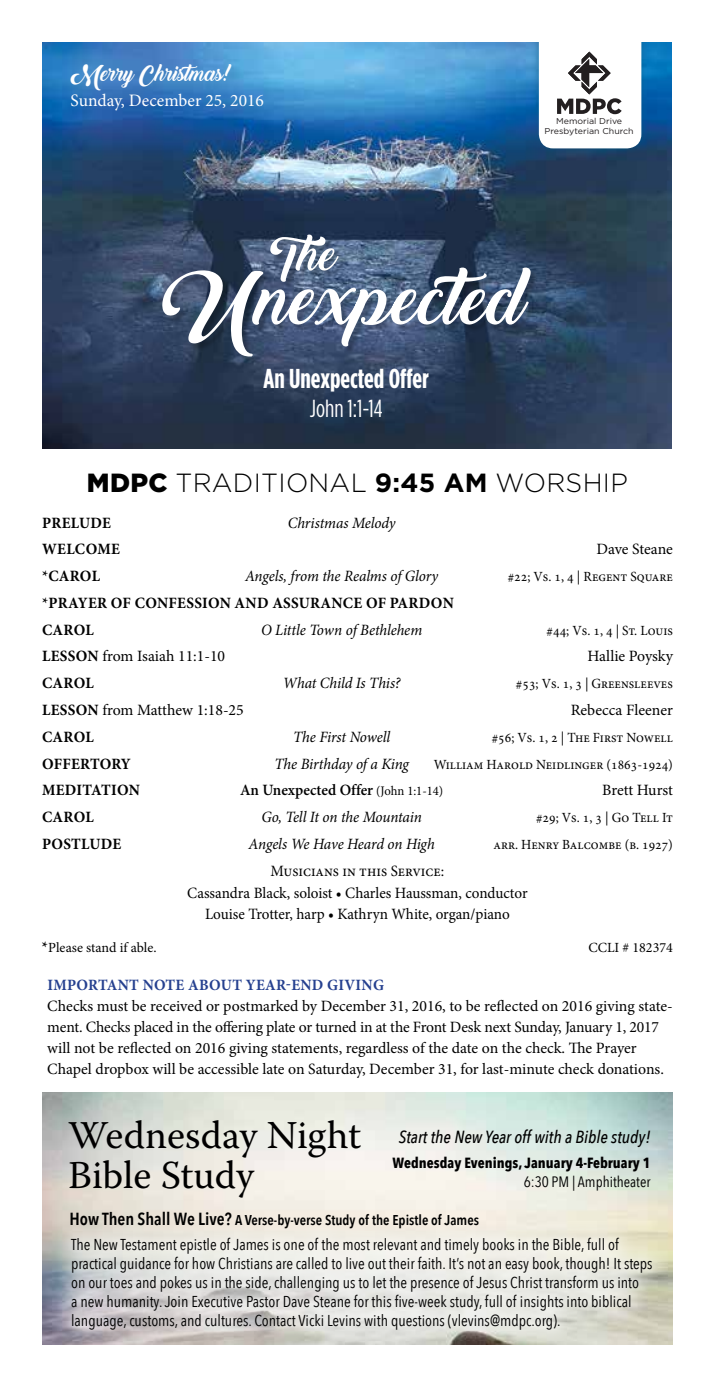
<style>
.page{position:relative;width:715px;height:1386px;background:#fff}
.page>*{position:absolute;margin:0;border:0;box-sizing:border-box;transform-origin:0 0}
.t1{font:39.38px/39.9px "Warnock Pro";color:#000}
.t2{font:700 27.3px "Gotham Condensed";color:#fff}
.t3{font:300 26.25px "Gotham";letter-spacing:.01em;color:#000}
.t4{font:24.68px "Gotham Condensed";color:#fff}
.t5{font:21px "Backto Black Demo";color:#fff}
.t6{font:italic 500 17.5px "Avenir Next Condensed";color:#000}
.t7{font:17.5px "Minion Pro";color:#fff}
.t8{font:15.75px/18.9px "Avenir Next Condensed";color:#000}
.t9{font:15.75px/21px "Minion Pro";color:#000}
.t10{font:italic 15.75px "Minion Pro";letter-spacing:-.01em;color:#000;scale:.96 1}
.t11{font:15.75px/21.5px "Minion Pro";color:#000;text-align:center;scale:.96 1}
.t12{font:700 15.75px/26.8px "Minion Pro";letter-spacing:.02em;color:#000;scale:.96 1}
.t13{font:700 15.75px "Minion Pro";letter-spacing:.02em;color:#25408f;scale:.96 1}
.t14{font:600 15.75px "Minion Pro";color:#000;scale:.96 1}
.t15{font:15.05px "Avenir Next Condensed";color:#000}
.t16{font:700 14.7px "Avenir Next Condensed";color:#000}
.t17{font:600 14.17px "Avenir Next Condensed";color:#000}
.t18{font:14px "Minion Pro";color:#000;scale:.96 1}
.t19{font:14px "Minion Pro";color:#000}
.t20{font:8.58px/9.8px "Gotham";color:#231f20;text-align:center;scale:1.04 1}
.s1{font-weight:900}
.s2{font-weight:700}
.s3{font-weight:400;font-size:13.12px}
.s4{font-weight:700;font-size:15.75px}
.s5{font-size:17.5px}
</style>
<div class="page">
<img style="left:42px;top:42px;width:629px;height:407px">
<div style="left:163px;top:269px;width:375px;height:96px;background:#000;opacity:.24"></div>
<svg style="left:162px;top:235px;width:368px;height:122px"></svg>
<div style="left:531px;top:17px;width:118px;height:139px;background:#02577b;opacity:.5"></div>
<svg style="left:538px;top:42px;width:103px;height:106px"></svg>
<div style="left:16px;top:0;width:689px;height:42px;background:#fff"></div>
<img style="left:42px;top:1092px;width:630px;height:252px">
<div style="left:53px;top:1219px;width:616px;height:129px;background:#fff;opacity:.75"></div>
<h3 class="t5" style="left:71px;top:62px;width:162px">Merry Christmas!</h3>
<p class="t7" style="left:71px;top:88px;width:195px">Sunday, December 25, 2016</p>
<h2 class="t2" style="left:263px;top:362px;width:167px">An Unexpected Offer</h2>
<h3 class="t4" style="left:310px;top:394px;width:74px">John 1:1-14</h3>
<p class="t20" style="left:544px;top:116px;width:87px">Memorial Drive<br>Presbyterian Church</p>
<h3 class="t3" style="left:87px;top:466px;width:542px"><span class="s1">MDPC</span> TRADITIONAL <span class="s2">9:45 AM</span> WORSHIP</h3>
<p class="t12" style="left:42px;top:509px;width:73px">PRELUDE</p>
<p class="t10" style="left:287px;top:512px;width:114px">Christmas Melody</p>
<p class="t12" style="left:42px;top:536px;width:82px">WELCOME</p>
<p class="t9" style="left:596px;top:539px;width:78px">Dave Steane</p>
<p class="t12" style="left:42px;top:562px;width:62px">*CAROL</p>
<p class="t10" style="left:245px;top:565px;width:203px">Angels, from the Realms of Glory</p>
<p class="t18" style="left:507px;top:567px;width:173px">#22; Vs. 1, 4 | Regent Square</p>
<p class="t12" style="left:42px;top:589px;width:430px">*PRAYER OF CONFESSION AND ASSURANCE OF PARDON<br>CAROL</p>
<p class="t10" style="left:261px;top:619px;width:169px">O Little Town of Bethlehem</p>
<p class="t18" style="left:546px;top:621px;width:133px">#44; Vs. 1, 4 | St. Louis</p>
<p class="t9" style="left:42px;top:646px;width:184px"><span class="s2">LESSON</span> from Isaiah 11:1-10</p>
<p class="t9" style="left:587px;top:646px;width:87px">Hallie Poysky</p>
<p class="t12" style="left:42px;top:670px;width:55px">CAROL</p>
<p class="t10" style="left:283px;top:672px;width:124px">What Child Is This?</p>
<p class="t18" style="left:515px;top:674px;width:165px">#53; Vs. 1, 3 | Greensleeves</p>
<p class="t9" style="left:42px;top:700px;width:203px"><span class="s2">LESSON</span> from Matthew 1:18-25</p>
<p class="t9" style="left:570px;top:700px;width:104px">Rebecca Fleener</p>
<p class="t12" style="left:42px;top:723px;width:55px">CAROL</p>
<p class="t10" style="left:293px;top:726px;width:102px">The First Nowell</p>
<p class="t18" style="left:491px;top:728px;width:190px">#56; Vs. 1, 2 | The First Nowell</p>
<p class="t12" style="left:42px;top:750px;width:94px">OFFERTORY</p>
<p class="t10" style="left:274px;top:753px;width:141px">The Birthday of a King</p>
<p class="t18" style="left:433px;top:755px;width:250px">William Harold Neidlinger (1863-1924)</p>
<p class="t12" style="left:42px;top:777px;width:103px">MEDITATION</p>
<p class="t14" style="left:240px;top:779px;width:213px">An Unexpected Offer <span class="s3">(John 1:1-14)</span></p>
<p class="t9" style="left:602px;top:780px;width:72px">Brett Hurst</p>
<p class="t12" style="left:42px;top:803px;width:55px">CAROL</p>
<p class="t10" style="left:261px;top:806px;width:168px">Go, Tell It on the Mountain</p>
<p class="t18" style="left:535px;top:808px;width:144px">#29; Vs. 1, 3 | Go Tell It</p>
<p class="t12" style="left:42px;top:830px;width:84px">POSTLUDE</p>
<p class="t10" style="left:248px;top:833px;width:195px">Angels We Have Heard on High</p>
<p class="t18" style="left:493px;top:835px;width:188px">arr. Henry Balcombe (b. 1927)</p>
<p class="t11" style="left:187px;top:860px;width:356px">Musicians in this Service:<br>Cassandra Black, soloist • Charles Haussman, conductor<br>Louise Trotter, harp • Kathryn White, organ/piano</p>
<p class="t19" style="left:42px;top:938px;width:116px"><span class="s4">*</span>Please stand if able.</p>
<p class="t19" style="left:588px;top:938px;width:86px">CCLI # 182374</p>
<p class="t13" style="left:47px;top:974px;width:352px">IMPORTANT NOTE ABOUT YEAR-END GIVING</p>
<p class="t9" style="left:47px;top:996px;width:626px">Checks must be received or postmarked by December 31, 2016, to be reflected on 2016 giving state&shy;ment. Checks placed in the offering plate or turned in at the Front Desk next Sunday, January 1, 2017 will not be reflected on 2016 giving statements, regardless of the date on the check. The Prayer Chapel dropbox will be accessible late on Saturday, December 31, for last-minute check donations.</p>
<h1 class="t1" style="left:68px;top:1114px;width:294px">Wednesday Night<br>Bible Study</h1>
<p class="t6" style="left:398px;top:1126px;width:253px">Start the New Year off with a Bible study!</p>
<p class="t16" style="left:392px;top:1154px;width:259px">Wednesday Evenings, January 4-February 1</p>
<p class="t15" style="left:523px;top:1169px;width:128px">6:30 PM | Amphitheater</p>
<p class="t17" style="left:69px;top:1208px;width:411px"><span class="s5">How Then Shall We Live?</span> A Verse-by-verse Study of the Epistle of James</p>
<p class="t8" style="left:71px;top:1234px;width:582px">The New Testament epistle of James is one of the most relevant and timely books in the Bible, full of practical guidance for how Christians are called to live out their faith. It’s not an easy book, though! It steps on our toes and pokes us in the side, challenging us to let the presence of Jesus Christ transform us into<br>a new humanity. Join Executive Pastor Dave Steane for this five-week study, full of insights into biblical language, customs, and cultures. Contact Vicki Levins with questions (vlevins@mdpc.org).</p>
</div>
